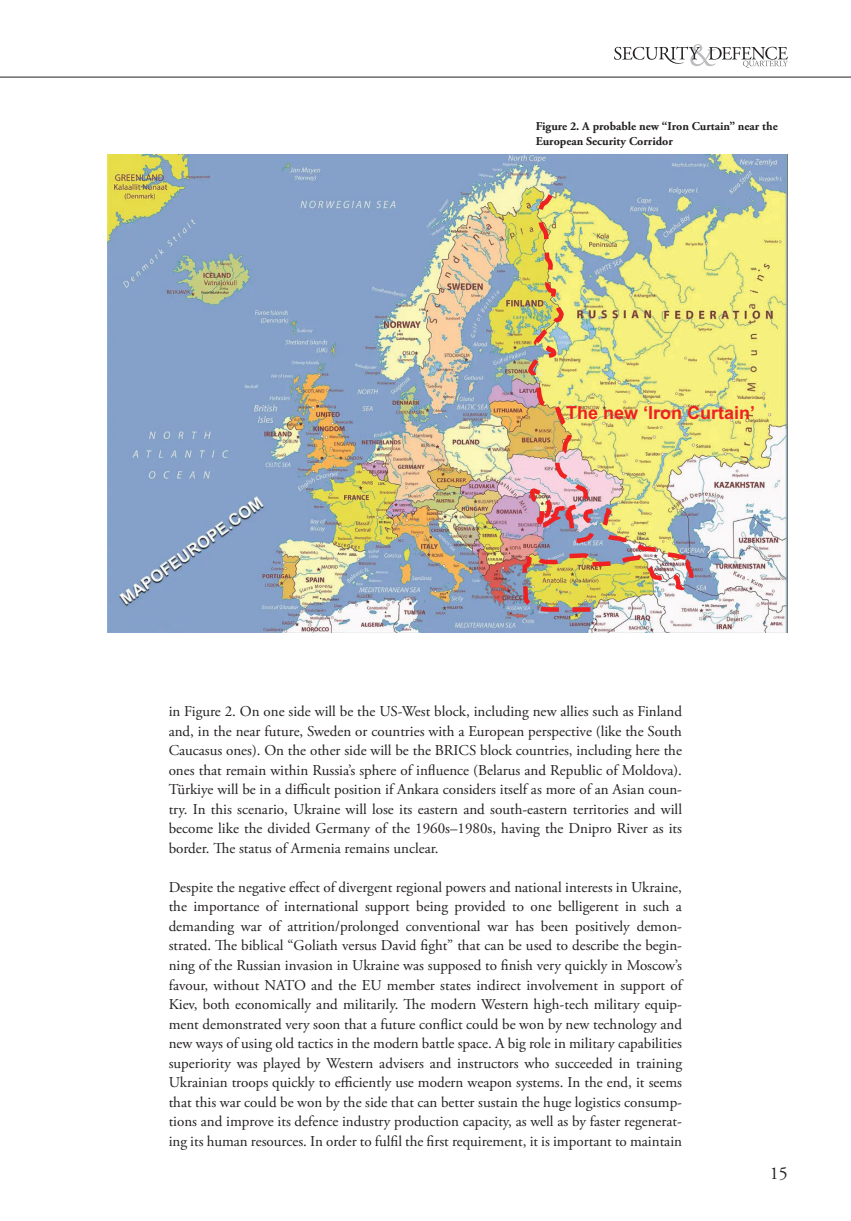
<style>
.page{position:relative;width:851px;height:1221px;background:#fff}
.page>*{position:absolute;margin:0;border:0;box-sizing:border-box;transform-origin:0 0}
.t1{font:700 18px "Arial";color:#ee2123}
.t2{font:18px "Adobe Garamond Pro";color:#231f20}
.TX{font:15px/19.5px "Adobe Garamond Pro";color:#231f20;text-align:justify}
.t3{font:700 12px/15px "Adobe Garamond Pro";color:#231f20}
</style>
<div class="page">
<svg style="left:614px;top:44px;width:173px;height:24px"></svg>
<hr style="left:0;top:77px;width:850px;height:1px;background:#231f20">
<img style="left:107px;top:155px;width:680px;height:478px">
<img style="left:520px;top:189px;width:176px;height:425px">
<p class="t3" style="left:536px;top:119px;width:243px">Figure 2. A probable new “Iron Curtain” near the<br>European Security Corridor</p>
<p class="t1" style="left:566px;top:400px;width:190px">The new ‘Iron Curtain’</p>
<p class="TX" style="left:169px;top:702px;width:515px">in Figure 2. On one side will be the US-West block, including new allies such as Finland and, in the near future, Sweden or countries with a European perspective (like the South Caucasus ones). On the other side will be the BRICS block countries, including here the ones that remain within Russia’s sphere of influence (Belarus and Republic of Moldova).<br>Türkiye will be in a difficult position if Ankara considers itself as more of an Asian coun&shy;try. In this scenario, Ukraine will lose its eastern and south-eastern territories and will become like the divided Germany of the 1960s–1980s, having the Dnipro River as its border. The status of Armenia remains unclear.</p>
<p class="TX" style="left:169px;top:877px;width:515px">Despite the negative effect of divergent regional powers and national interests in Ukraine, the importance of international support being provided to one belligerent in such a demanding war of attrition/prolonged conventional war has been positively demon&shy;strated. The biblical “Goliath versus David fight” that can be used to describe the begin&shy;ning of the Russian invasion in Ukraine was supposed to finish very quickly in Moscow’s favour, without NATO and the EU member states indirect involvement in support of Kiev, both economically and militarily. The modern Western high-tech military equip&shy;ment demonstrated very soon that a future conflict could be won by new technology and new ways of using old tactics in the modern battle space. A big role in military capabilities superiority was played by Western advisers and instructors who succeeded in training Ukrainian troops quickly to efficiently use modern weapon systems. In the end, it seems that this war could be won by the side that can better sustain the huge logistics consump&shy;tions and improve its defence industry production capacity, as well as by faster regenerat&shy;ing its human resources. In order to fulfil the first requirement, it is important to maintain</p>
<p class="t2" style="left:769px;top:1162px;width:19px">15</p>
</div>
